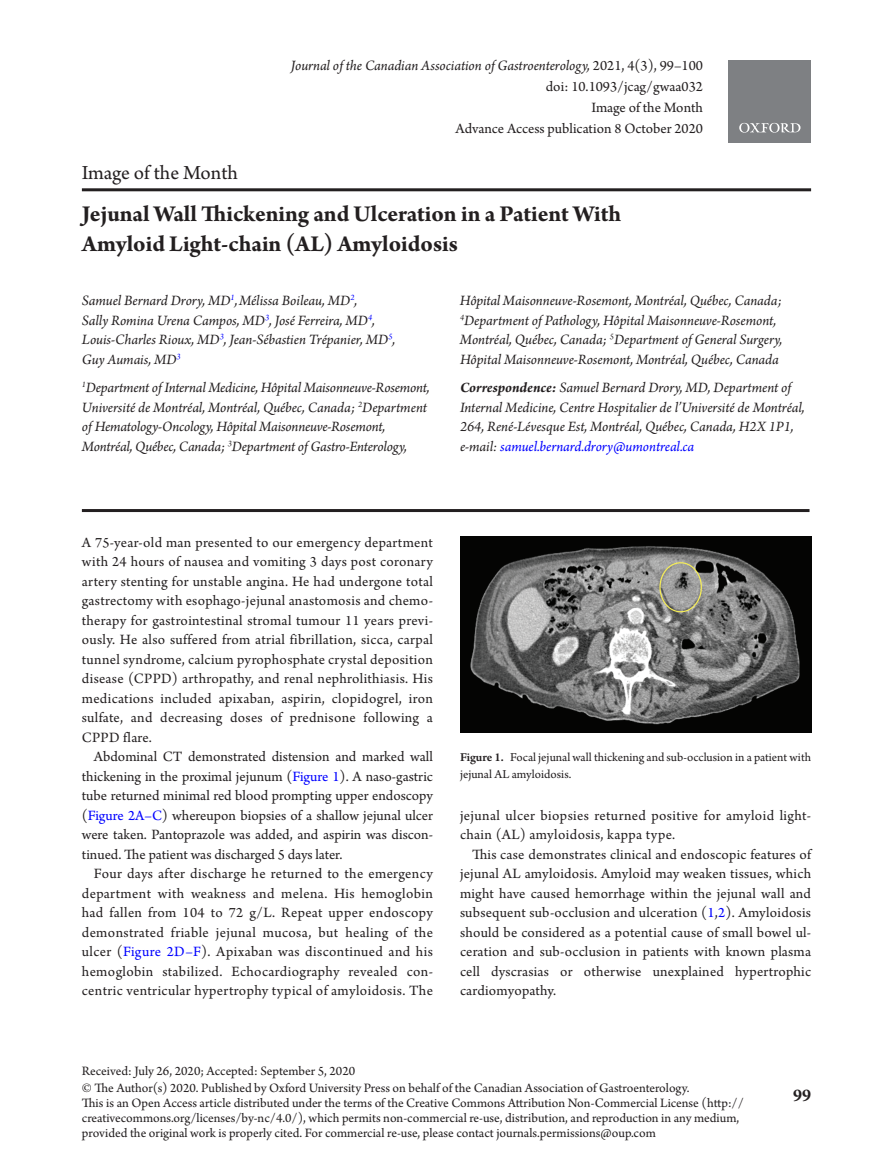
<style>
.page{position:relative;width:893px;height:1174px;background:#fff}
.page>*{position:absolute;margin:0;border:0;box-sizing:border-box;transform-origin:0 0}
.t1{font:700 24px/30px "Arno Pro";color:#231f20}
.t2{font:21px "Arno Pro";letter-spacing:-.005em;color:#231f20}
.t3{font:700 18px "Minion Pro";color:#231f20}
.t4{font:15px/19.5px "Arno Pro";letter-spacing:.015em;color:#231f20;text-align:justify}
.t5{font:italic 15px/19.5px "Arno Pro";letter-spacing:-.005em;color:#231f20}
.t6{font:13.5px/15px "Arno Pro";color:#231f20}
.t7{font:12.75px/17.2px "Arno Pro";color:#231f20}
.s1{font-style:italic}
.s2{font-weight:700}
.s3{color:#00f}
.s4{font-weight:600}
</style>
<div class="page">
<hr style="left:82px;top:188px;width:729px;height:3px;background:#231f20">
<img style="left:460px;top:536px;width:351px;height:196px">
<hr style="left:82px;top:509px;width:727px;height:3px;background:#231f20">
<div style="left:729px;top:60px;width:82px;height:82px;background:#7e8083"></div>
<svg style="left:739px;top:123px;width:61px;height:10px"></svg>
<p class="t4" style="left:291px;top:56px;width:413px;line-height:21px;text-align:right"><span class="s1">Journal of the Canadian Association of Gastroenterology,</span> 2021, 4(3), 99–100 doi: 10.1093/jcag/gwaa032<br>Image of the Month<br>Advance Access publication 8 October 2020</p>
<h2 class="t2" style="left:82px;top:161px;width:158px">Image of the Month</h2>
<h1 class="t1" style="left:82px;top:200px;width:541px">Jejunal Wall Thickening and Ulceration in a Patient With<br>Amyloid Light-chain (AL) Amyloidosis</h1>
<p class="t5" style="left:82px;top:292px;width:315px">Samuel Bernard Drory, MD<sup>1</sup>,Mélissa Boileau, MD<sup>2</sup>,<br>Sally Romina Urena Campos, MD<sup>3</sup>, José Ferreira, MD<sup>4</sup>, Louis-Charles Rioux, MD<sup>3</sup>, Jean-Sébastien Trépanier, MD<sup>5</sup>, Guy Aumais, MD<sup>3</sup></p>
<p class="t5" style="left:82px;top:379px;width:349px"><sup>1</sup>Department of Internal Medicine, Hôpital Maisonneuve-Rosemont, Université de Montréal, Montréal, Québec, Canada; <sup>2</sup>Department of Hematology-Oncology, Hôpital Maisonneuve-Rosemont, Montréal, Québec, Canada; <sup>3</sup>Department of Gastro-Enterology,</p>
<p class="t5" style="left:460px;top:292px;width:324px">Hôpital Maisonneuve-Rosemont, Montréal, Québec, Canada; <sup>4</sup>Department of Pathology, Hôpital Maisonneuve-Rosemont, Montréal, Québec, Canada; <sup>5</sup>Department of General Surgery, Hôpital Maisonneuve-Rosemont, Montréal, Québec, Canada</p>
<p class="t5" style="left:460px;top:379px;width:346px"><span class="s2">Correspondence:</span> Samuel Bernard Drory, MD, Department of Internal Medicine, Centre Hospitalier de l’Université de Montréal, 264, René-Lévesque Est, Montréal, Québec, Canada, H2X 1P1, e-mail: <span class="s3">samuel.bernard.drory@umontreal.ca</span></p>
<p class="t4" style="left:82px;top:533px;width:353px">A 75-year-old man presented to our emergency department with 24 hours of nausea and vomiting 3 days post coronary artery stenting for unstable angina. He had undergone total gastrectomy with esophago-jejunal anastomosis and chemo&shy;therapy for gastrointestinal stromal tumour 11 years previ&shy;ously. He also suffered from atrial fibrillation, sicca, carpal tunnel syndrome, calcium pyrophosphate crystal deposition disease (CPPD) arthropathy, and renal nephrolithiasis. His medications included apixaban, aspirin, clopidogrel, iron sulfate, and decreasing doses of prednisone following a CPPD flare.</p>
<p class="t4" style="left:82px;top:747px;width:353px;text-indent:12px">Abdominal CT demonstrated distension and marked wall thickening in the proximal jejunum (<span class="s3">Figure 1</span>). A naso-gastric tube returned minimal red blood prompting upper endoscopy (<span class="s3">Figure 2A–C</span>) whereupon biopsies of a shallow jejunal ulcer were taken. Pantoprazole was added, and aspirin was discon&shy;tinued. The patient was discharged 5 days later.</p>
<p class="t4" style="left:82px;top:864px;width:353px;text-indent:12px">Four days after discharge he returned to the emergency department with weakness and melena. His hemoglobin had fallen from 104 to 72 g/L. Repeat upper endoscopy demonstrated friable jejunal mucosa, but healing of the ulcer (<span class="s3">Figure 2D–F</span>). Apixaban was discontinued and his hemoglobin stabilized. Echocardiography revealed con&shy;centric ventricular hypertrophy typical of amyloidosis. The</p>
<p class="t7" style="left:460px;top:749px;width:353px"><span class="s4">Figure 1.</span> Focal jejunal wall thickening and sub-occlusion in a patient with jejunal AL amyloidosis.</p>
<p class="t4" style="left:460px;top:806px;width:353px">jejunal ulcer biopsies returned positive for amyloid light&shy;chain (AL) amyloidosis, kappa type.</p>
<p class="t4" style="left:460px;top:845px;width:353px;text-indent:12px">This case demonstrates clinical and endoscopic features of jejunal AL amyloidosis. Amyloid may weaken tissues, which might have caused hemorrhage within the jejunal wall and subsequent sub-occlusion and ulceration (<span class="s3">1</span>,<span class="s3">2</span>). Amyloidosis should be considered as a potential cause of small bowel ul&shy;ceration and sub-occlusion in patients with known plasma cell dyscrasias or otherwise unexplained hypertrophic cardiomyopathy.</p>
<p class="t6" style="left:82px;top:1062px;width:609px;line-height:17.2px">Received: July 26, 2020; Accepted: September 5, 2020<br>© The Author(s) 2020. Published by Oxford University Press on behalf of the Canadian Association of Gastroenterology.</p>
<p class="t6" style="left:82px;top:1096px;width:663px">This is an Open Access article distributed under the terms of the Creative Commons Attribution Non-Commercial License (http:// creativecommons.org/licenses/by-nc/4.0/), which permits non-commercial re-use, distribution, and reproduction in any medium, provided the original work is properly cited. For commercial re-use, please contact journals.permissions@oup.com</p>
<p class="t3" style="left:793px;top:1082px;width:19px">99</p>
</div>
